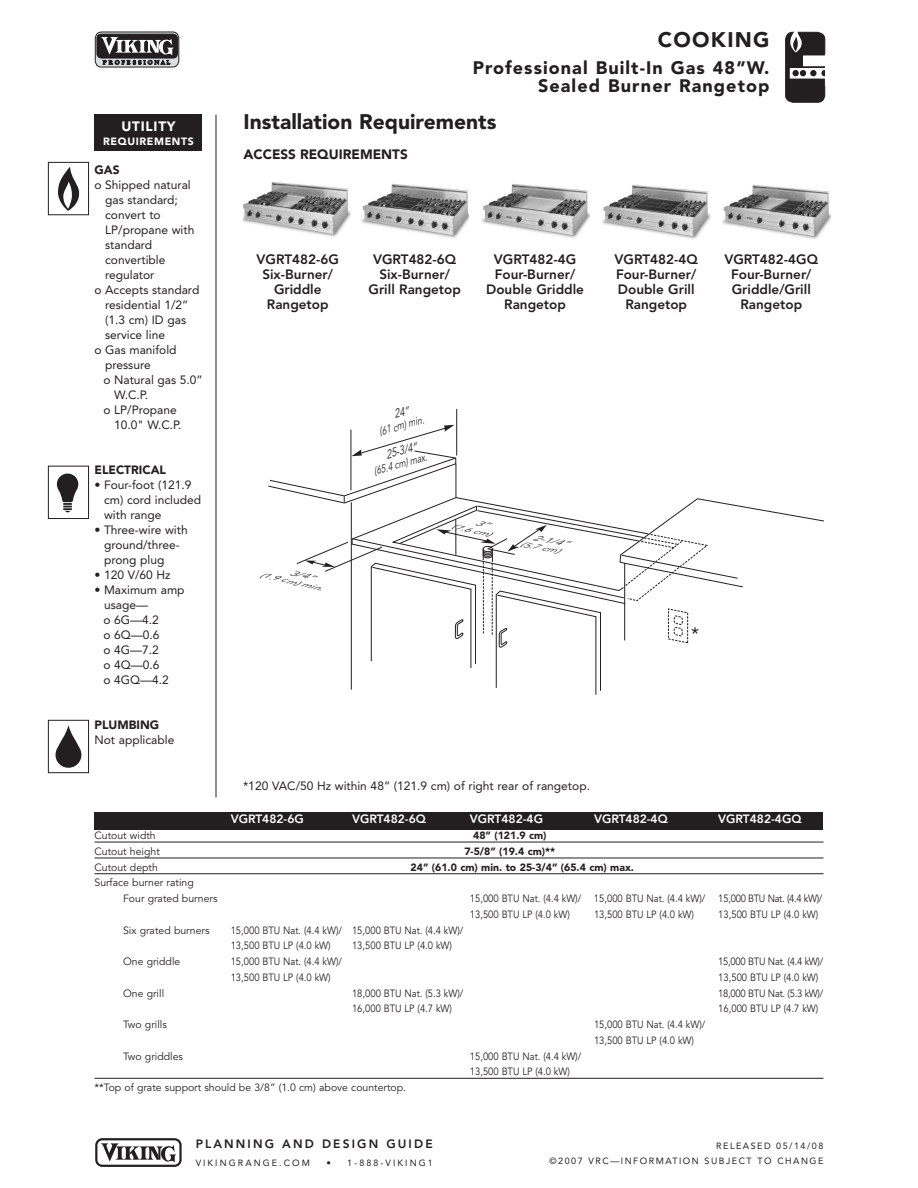
<style>
.page{position:relative;width:918px;height:1188px;background:#fff}
.page>*{position:absolute;margin:0;border:0;box-sizing:border-box;transform-origin:0 0}
.t1{font:900 21px "Avenir";color:#231f20}
.t2{font:900 21px "Avenir";letter-spacing:.06em;color:#231f20}
.t3{font:900 18px/18px "Avenir";letter-spacing:.06em;color:#231f20;text-align:right}
.t4{font:18px "Avenir";color:#231f20}
.t5{font:800 13.5px/15px "Avenir";color:#231f20;text-align:center}
.t6{font:900 13.5px "Avenir";color:#231f20}
.t7{font:900 13.5px "Avenir";letter-spacing:.06em;color:#fff}
.t8{font:italic 12.15px "Avenir";color:#231f20;scale:.76 1}
.t9{font:12px/15px "Avenir";color:#231f20}
.t10{font:800 12px "Avenir";color:#fff}
.t11{font:800 12px "Avenir";letter-spacing:.175em;color:#231f20}
.t12{font:900 12px "Avenir";color:#231f20}
.t13{font:italic 11.1px "Avenir";color:#231f20;scale:.76 1}
.t14{font:10.5px/15.8px "Avenir";color:#231f20;scale:.9 1}
.t15{font:10.5px/15.8px "Avenir";color:#231f20}
.t16{font:900 10.5px "Avenir";color:#231f20}
.t17{font:10.5px "Avenir";letter-spacing:-.03em;color:#231f20;scale:.9 1}
.t18{font:900 10.5px "Avenir";letter-spacing:.06em;color:#fff}
.t19{font:9px/15px "Avenir";letter-spacing:.165em;color:#231f20;text-align:right}
.t20{font:9px "Avenir";letter-spacing:.23em;color:#231f20}
.t21{font:italic 7.65px "Avenir";color:#231f20;scale:1.59 1}
.t22{font:italic 7.5px "Avenir";color:#231f20;scale:1.62 1}
.t23{font:italic 6.9px "Avenir";color:#231f20;scale:1.62 1}
.t24{font:italic 6.9px "Avenir";color:#231f20;scale:1.59 1}
</style>
<div class="page">
<img style="left:243px;top:182px;width:108px;height:55px">
<img style="left:361px;top:183px;width:108px;height:55px">
<img style="left:481px;top:183px;width:108px;height:55px">
<img style="left:602px;top:184px;width:108px;height:55px">
<img style="left:722px;top:184px;width:108px;height:55px">
<hr style="left:456px;top:409px;width:1px;height:47px;background:#231f20">
<hr style="left:216px;top:115px;width:1px;height:682px;background:#231f20">
<svg style="left:785px;top:31px;width:41px;height:71px"></svg>
<svg style="left:95px;top:1138px;width:87px;height:29px"></svg>
<svg style="left:94px;top:31px;width:86px;height:37px"></svg>
<svg style="left:95px;top:32px;width:84px;height:35px;background:#6e6c6d"></svg>
<div style="left:94px;top:115px;width:108px;height:36px;background:#231f20"></div>
<svg style="left:57px;top:474px;width:21px;height:38px"></svg>
<div style="left:48px;top:466px;width:41px;height:53px;border:1px solid #231f20"></div>
<svg style="left:55px;top:725px;width:26px;height:43px"></svg>
<div style="left:48px;top:720px;width:41px;height:53px;border:1px solid #231f20"></div>
<svg style="left:58px;top:167px;width:21px;height:44px"></svg>
<div style="left:48px;top:162px;width:41px;height:53px;border:1px solid #231f20"></div>
<div style="left:94px;top:812px;width:730px;height:17px;background:#231f20"></div>
<hr style="left:94px;top:842px;width:730px;height:1px;background:#231f20">
<hr style="left:94px;top:858px;width:730px;height:1px;background:#231f20">
<hr style="left:94px;top:873px;width:730px;height:1px;background:#231f20">
<hr style="left:94px;top:1078px;width:730px;height:1px;background:#231f20">
<svg style="left:268px;top:424px;width:556px;height:271px"></svg>
<p class="t7" style="left:121px;top:121px;width:56px">UTILITY</p>
<p class="t18" style="left:103px;top:137px;width:92px">REQUIREMENTS</p>
<p class="t12" style="left:94px;top:165px;width:27px">GAS</p>
<p class="t9" style="left:94px;top:178px;width:98px">o Shipped natural</p>
<p class="t9" style="left:105px;top:193px;width:74px">gas standard;</p>
<p class="t9" style="left:105px;top:208px;width:57px">convert to</p>
<p class="t9" style="left:105px;top:223px;width:91px">LP/propane with</p>
<p class="t9" style="left:105px;top:238px;width:49px">standard</p>
<p class="t9" style="left:105px;top:253px;width:62px">convertible</p>
<p class="t9" style="left:105px;top:268px;width:51px">regulator</p>
<p class="t9" style="left:94px;top:283px;width:106px">o Accepts standard</p>
<p class="t9" style="left:105px;top:298px;width:85px">residential 1/2”</p>
<p class="t9" style="left:105px;top:313px;width:83px">(1.3 cm) ID gas</p>
<p class="t9" style="left:105px;top:328px;width:61px">service line</p>
<p class="t9" style="left:94px;top:343px;width:84px">o Gas manifold</p>
<p class="t9" style="left:105px;top:358px;width:47px">pressure</p>
<p class="t9" style="left:103px;top:373px;width:101px">o Natural gas 5.0”</p>
<p class="t9" style="left:114px;top:388px;width:36px">W.C.P.</p>
<p class="t9" style="left:103px;top:403px;width:75px">o LP/Propane</p>
<p class="t9" style="left:114px;top:418px;width:69px">10.0" W.C.P.</p>
<p class="t12" style="left:95px;top:465px;width:73px">ELECTRICAL</p>
<p class="t9" style="left:104px;top:478px;width:99px;text-indent:-10px">• Four-foot (121.9 cm) cord included with range</p>
<p class="t9" style="left:104px;top:523px;width:85px;text-indent:-10px">• Three-wire with ground/three&shy;prong plug</p>
<p class="t9" style="left:95px;top:568px;width:78px">• 120 V/60 Hz</p>
<p class="t9" style="left:103px;top:583px;width:83px;text-indent:-9px">• Maximum amp usage—<br>o 6G—4.2<br>o 6Q—0.6<br>o 4G—7.2<br>o 4Q—0.6<br>o 4GQ—4.2</p>
<p class="t12" style="left:95px;top:720px;width:66px">PLUMBING</p>
<p class="t9" style="left:95px;top:733px;width:81px">Not applicable</p>
<h1 class="t2" style="left:658px;top:31px;width:113px">COOKING</h1>
<h2 class="t3" style="left:473px;top:60px;width:298px">Professional Built-In Gas 48”W.<br>Sealed Burner Rangetop</h2>
<h1 class="t1" style="left:244px;top:113px;width:254px">Installation Requirements</h1>
<p class="t6" style="left:244px;top:149px;width:166px">ACCESS REQUIREMENTS</p>
<p class="t5" style="left:257px;top:253px;width:84px">VGRT482-6G<br>Six-Burner/<br>Griddle<br>Rangetop</p>
<p class="t5" style="left:369px;top:253px;width:94px">VGRT482-6Q<br>Six-Burner/<br>Grill Rangetop</p>
<p class="t5" style="left:486px;top:253px;width:99px">VGRT482-4G<br>Four-Burner/<br>Double Griddle<br>Rangetop</p>
<p class="t5" style="left:724px;top:253px;width:95px">VGRT482-4GQ<br>Four-Burner/<br>Griddle/Grill<br>Rangetop</p>
<p class="t5" style="left:615px;top:253px;width:85px">VGRT482-4Q<br>Four-Burner/<br>Double Grill<br>Rangetop</p>
<p class="t22" style="left:290px;top:569px;width:17px;rotate:13deg">3/4”</p>
<p class="t23" style="left:260px;top:571px;width:41px;rotate:13deg">(1.9 cm) min.</p>
<p class="t13" style="left:378px;top:427px;width:62px;rotate:-15deg">(61 cm) min.</p>
<p class="t8" style="left:385px;top:450px;width:44px;rotate:-15deg">25-3/4”</p>
<p class="t13" style="left:373px;top:466px;width:74px;rotate:-15deg">(65.4 cm) max.</p>
<p class="t23" style="left:452px;top:523px;width:26px;rotate:13deg">(7.6 cm)</p>
<p class="t21" style="left:533px;top:534px;width:24px;rotate:10deg">2-1/4”</p>
<p class="t24" style="left:521px;top:541px;width:26px;rotate:10deg">(5.7 cm)</p>
<p class="t9" style="left:243px;top:780px;width:349px">*120 VAC/50 Hz within 48” (121.9 cm) of right rear of rangetop.</p>
<h2 class="t4" style="left:691px;top:626px;width:9px">*</h2>
<p class="t10" style="left:231px;top:814px;width:75px">VGRT482-6G</p>
<p class="t10" style="left:352px;top:814px;width:75px">VGRT482-6Q</p>
<p class="t10" style="left:470px;top:814px;width:75px">VGRT482-4G</p>
<p class="t10" style="left:594px;top:814px;width:75px">VGRT482-4Q</p>
<p class="t10" style="left:718px;top:814px;width:85px">VGRT482-4GQ</p>
<p class="t15" style="left:94px;top:828px;width:63px">Cutout width</p>
<p class="t16" style="left:473px;top:831px;width:75px">48” (121.9 cm)</p>
<p class="t15" style="left:94px;top:844px;width:67px">Cutout height</p>
<p class="t16" style="left:464px;top:847px;width:92px">7-5/8” (19.4 cm)**</p>
<p class="t15" style="left:94px;top:860px;width:65px">Cutout depth</p>
<p class="t16" style="left:411px;top:863px;width:225px">24” (61.0 cm) min. to 25-3/4” (65.4 cm) max.</p>
<p class="t15" style="left:123px;top:876px;width:96px;text-indent:-29px">Surface burner rating<br>Four grated burners</p>
<p class="t14" style="left:470px;top:891px;width:393px">15,000 BTU Nat. (4.4 kW)/ 15,000 BTU Nat. (4.4 kW)/ 15,000 BTU Nat. (4.4 kW)/<br>13,500 BTU LP (4.0 kW)</p>
<p class="t14" style="left:594px;top:907px;width:113px">13,500 BTU LP (4.0 kW)</p>
<p class="t14" style="left:718px;top:907px;width:113px">13,500 BTU LP (4.0 kW)</p>
<p class="t15" style="left:123px;top:923px;width:88px">Six grated burners</p>
<p class="t14" style="left:231px;top:923px;width:260px">15,000 BTU Nat. (4.4 kW)/ 15,000 BTU Nat. (4.4 kW)/<br>13,500 BTU LP (4.0 kW)</p>
<p class="t14" style="left:352px;top:939px;width:113px">13,500 BTU LP (4.0 kW)</p>
<p class="t15" style="left:123px;top:954px;width:59px">One griddle</p>
<p class="t14" style="left:231px;top:954px;width:125px">15,000 BTU Nat. (4.4 kW)/</p>
<p class="t17" style="left:718px;top:957px;width:118px">15,000 BTU Nat. (4.4 kW)/</p>
<p class="t14" style="left:231px;top:970px;width:113px">13,500 BTU LP (4.0 kW)</p>
<p class="t14" style="left:718px;top:970px;width:113px">13,500 BTU LP (4.0 kW)</p>
<p class="t15" style="left:123px;top:986px;width:43px">One grill</p>
<p class="t14" style="left:352px;top:986px;width:125px">18,000 BTU Nat. (5.3 kW)/</p>
<p class="t17" style="left:718px;top:989px;width:118px">18,000 BTU Nat. (5.3 kW)/</p>
<p class="t14" style="left:352px;top:1002px;width:113px">16,000 BTU LP (4.7 kW)</p>
<p class="t14" style="left:718px;top:1002px;width:113px">16,000 BTU LP (4.7 kW)</p>
<p class="t15" style="left:123px;top:1017px;width:45px">Two grills</p>
<p class="t14" style="left:594px;top:1017px;width:125px">15,000 BTU Nat. (4.4 kW)/<br>13,500 BTU LP (4.0 kW)</p>
<p class="t15" style="left:123px;top:1049px;width:61px">Two griddles</p>
<p class="t14" style="left:470px;top:1049px;width:125px">15,000 BTU Nat. (4.4 kW)/<br>13,500 BTU LP (4.0 kW)</p>
<p class="t15" style="left:94px;top:1080px;width:313px">**Top of grate support should be 3/8” (1.0 cm) above countertop.</p>
<p class="t11" style="left:196px;top:1139px;width:238px">PLANNING AND DESIGN GUIDE</p>
<p class="t20" style="left:196px;top:1159px;width:116px">VIKINGRANGE.COM</p>
<p class="t20" style="left:326px;top:1159px;width:108px">• 1-888-VIKING1</p>
<p class="t19" style="left:550px;top:1139px;width:275px">RELEASED 05/14/08<br>©2007 VRC—INFORMATION SUBJECT TO CHANGE</p>
</div>
